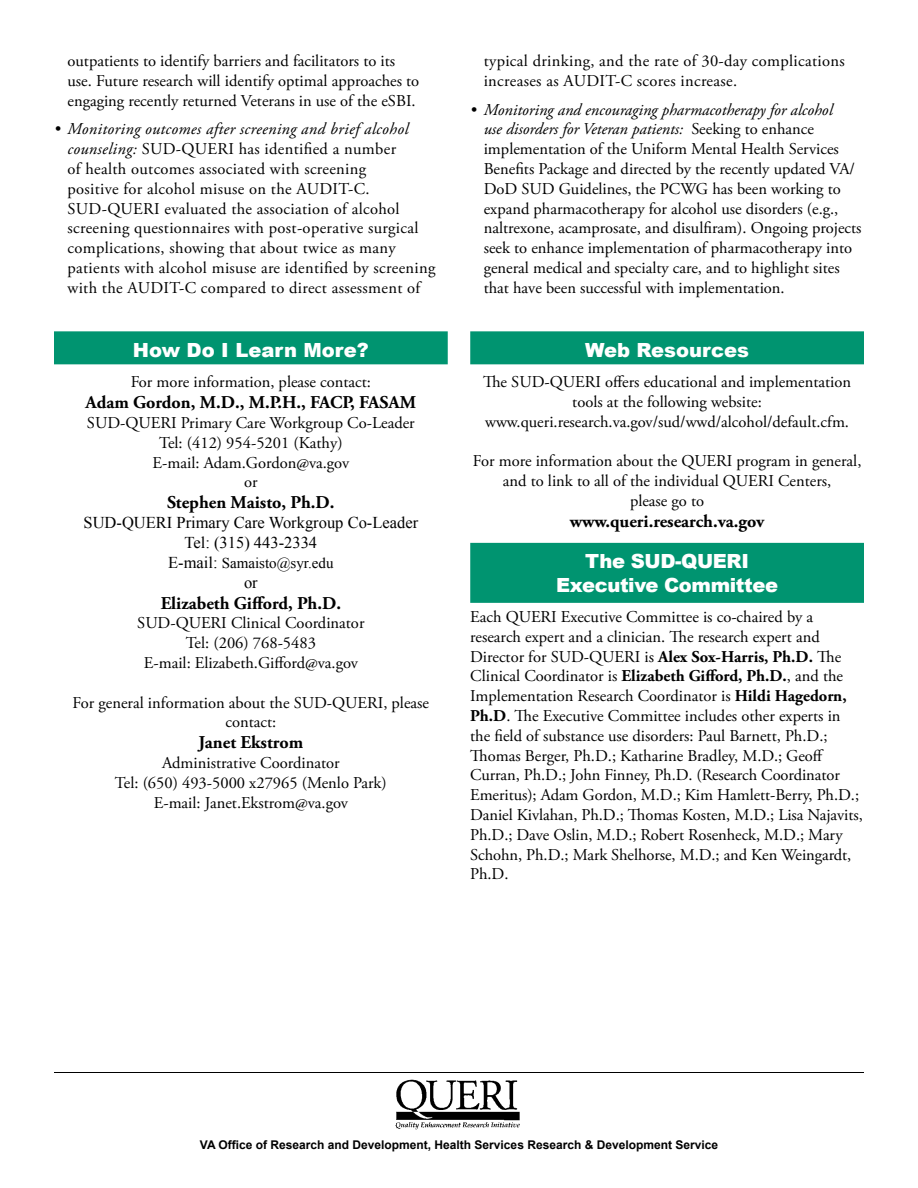
<style>
.page{position:relative;width:918px;height:1188px;background:#fff}
.page>*{position:absolute;margin:0;border:0;box-sizing:border-box;transform-origin:0 0}
.t1{font:900 19.5px/23.4px "Arial";letter-spacing:-.02em;color:#fff;text-align:center}
.t2{font:900 19.5px "Arial";color:#fff}
.t3{font:700 18px "Adobe Garamond Pro";color:#000}
.t4{font:16.5px/19.8px "Adobe Garamond Pro";color:#000;text-align:center}
.t5{font:16.5px/19.8px "Adobe Garamond Pro";letter-spacing:.02em;color:#000}
.t6{font:16.5px/19.8px "Times New Roman";color:#000;text-align:center}
.t7{font:15px "Times New Roman";color:#000}
.t8{font:700 12px "Arial";color:#000}
.s1{font-style:italic}
.s2{font-size:16.5px}
.s3{font-weight:700}
</style>
<div class="page">
<hr style="left:54px;top:1072px;width:810px;height:1px;background:#000">
<img style="left:395px;top:1079px;width:125px;height:51px">
<div style="left:54px;top:331px;width:394px;height:33px;background:#009470"></div>
<div style="left:470px;top:331px;width:394px;height:33px;background:#009470"></div>
<div style="left:470px;top:543px;width:394px;height:60px;background:#009470"></div>
<p class="t4" style="left:68px;top:51px;width:353px;text-align:left">outpatients to identify barriers and facilitators to its use. Future research will identify optimal approaches to engaging recently returned Veterans in use of the eSBI.</p>
<p class="t5" style="left:68px;top:120px;width:369px;text-indent:-13px"><span class="s1">• Monitoring outcomes after screening and brief alcohol counseling:</span> SUD-QUERI has identified a number<br>of health outcomes associated with screening<br>positive for alcohol misuse on the AUDIT-C.<br>SUD-QUERI evaluated the association of alcohol screening questionnaires with post-operative surgical complications, showing that about twice as many patients with alcohol misuse are identified by screening with the AUDIT-C compared to direct assessment of</p>
<p class="t2" style="left:133px;top:336px;width:238px">How Do I Learn More?</p>
<p class="t4" style="left:131px;top:373px;width:242px">For more information, please contact:</p>
<p class="t3" style="left:86px;top:392px;width:332px">Adam Gordon, M.D., M.P.H., FACP, FASAM</p>
<p class="t4" style="left:87px;top:413px;width:329px">SUD-QUERI Primary Care Workgroup Co-Leader<br>Tel: (412) 954-5201 (Kathy)<br>E-mail: Adam.Gordon@va.gov<br>or</p>
<p class="t3" style="left:167px;top:492px;width:169px">Stephen Maisto, Ph.D.</p>
<p class="t6" style="left:84px;top:512px;width:336px">SUD-QUERI Primary Care Workgroup Co-Leader<br>Tel: (315) 443-2334</p>
<p class="t7" style="left:168px;top:553px;width:167px"><span class="s2">E-mail:</span> Samaisto@syr.edu</p>
<p class="t6" style="left:244px;top:572px;width:15px">or</p>
<p class="t3" style="left:161px;top:592px;width:182px">Elizabeth Gifford, Ph.D.</p>
<p class="t4" style="left:137px;top:614px;width:229px">SUD-QUERI Clinical Coordinator<br>Tel: (206) 768-5483<br>E-mail: Elizabeth.Gifford@va.gov</p>
<p class="t4" style="left:73px;top:693px;width:358px">For general information about the SUD-QUERI, please contact:</p>
<p class="t3" style="left:198px;top:732px;width:106px">Janet Ekstrom</p>
<p class="t4" style="left:115px;top:754px;width:273px">Administrative Coordinator<br>Tel: (650) 493-5000 x27965 (Menlo Park)<br>E-mail: Janet.Ekstrom@va.gov</p>
<p class="t5" style="left:484px;top:51px;width:363px">typical drinking, and the rate of 30-day complications increases as AUDIT-C scores increase.</p>
<p class="t4" style="left:484px;top:100px;width:379px;text-align:left;text-indent:-13px"><span class="s1">• Monitoring and encouraging pharmacotherapy for alcohol<br>use disorders for Veteran patients:</span> Seeking to enhance implementation of the Uniform Mental Health Services Benefits Package and directed by the recently updated VA/ DoD SUD Guidelines, the PCWG has been working to expand pharmacotherapy for alcohol use disorders (e.g., naltrexone, acamprosate, and disulfiram). Ongoing projects seek to enhance implementation of pharmacotherapy into general medical and specialty care, and to highlight sites that have been successful with implementation.</p>
<p class="t2" style="left:585px;top:336px;width:165px">Web Resources</p>
<p class="t4" style="left:483px;top:373px;width:370px">The SUD-QUERI offers educational and implementation tools at the following website: www.queri.research.va.gov/sud/wwd/alcohol/default.cfm.</p>
<p class="t4" style="left:473px;top:452px;width:390px">For more information about the QUERI program in general, and to link to all of the individual QUERI Centers,<br>please go to</p>
<p class="t3" style="left:570px;top:511px;width:196px">www.queri.research.va.gov</p>
<p class="t1" style="left:556px;top:549px;width:223px">The SUD-QUERI<br>Executive Committee</p>
<p class="t4" style="left:470px;top:608px;width:394px;text-align:left">Each QUERI Executive Committee is co-chaired by a research expert and a clinician. The research expert and Director for SUD-QUERI is <span class="s3">Alex Sox-Harris, Ph.D.</span> The Clinical Coordinator is <span class="s3">Elizabeth Gifford, Ph.D.</span>, and the Implementation Research Coordinator is <span class="s3">Hildi Hagedorn, Ph.D</span>. The Executive Committee includes other experts in the field of substance use disorders: Paul Barnett, Ph.D.; Thomas Berger, Ph.D.; Katharine Bradley, M.D.; Geoff Curran, Ph.D.; John Finney, Ph.D. (Research Coordinator Emeritus); Adam Gordon, M.D.; Kim Hamlett-Berry, Ph.D.; Daniel Kivlahan, Ph.D.; Thomas Kosten, M.D.; Lisa Najavits, Ph.D.; Dave Oslin, M.D.; Robert Rosenheck, M.D.; Mary Schohn, Ph.D.; Mark Shelhorse, M.D.; and Ken Weingardt, Ph.D.</p>
<p class="t8" style="left:200px;top:1137px;width:520px">VA Office of Research and Development, Health Services Research &amp; Development Service</p>
</div>
